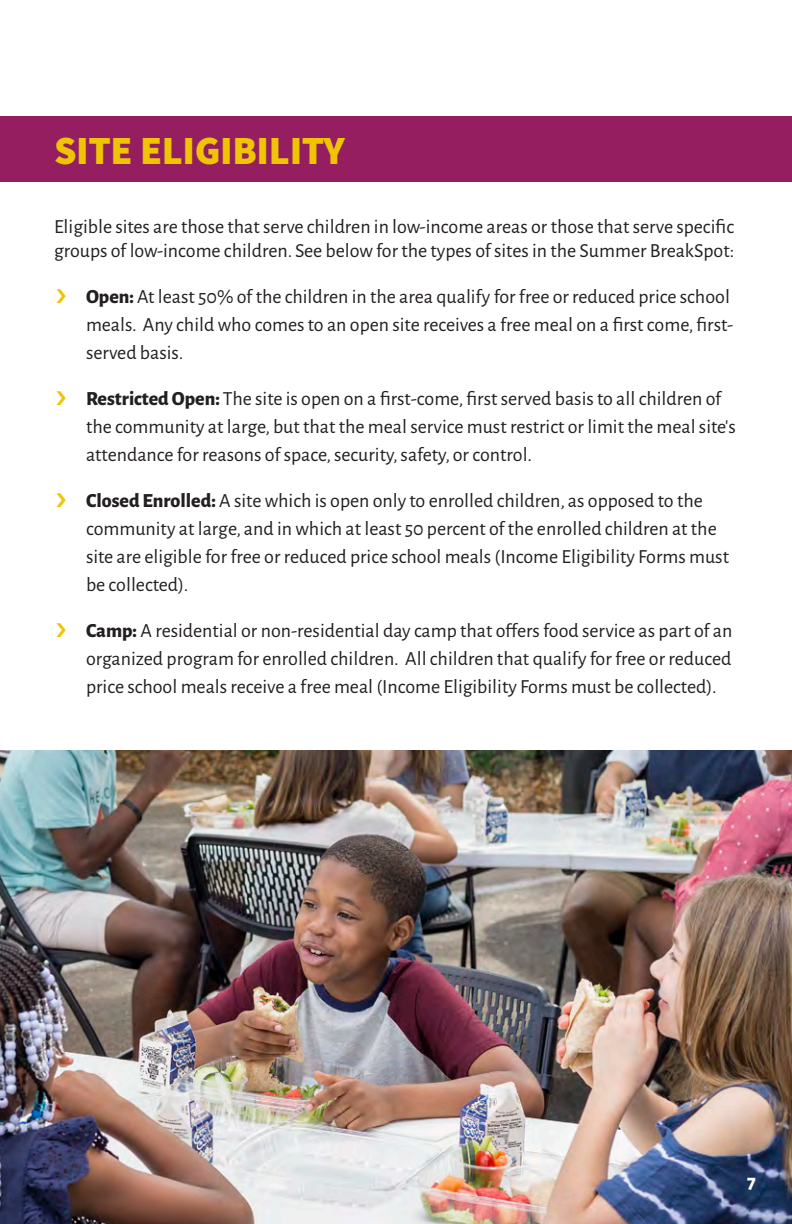
<style>
.page{position:relative;width:792px;height:1224px;background:#fff}
.page>*{position:absolute;margin:0;border:0;box-sizing:border-box;transform-origin:0 0}
.Section_header{font:900 40px "Source Sans Pro";letter-spacing:-.01em;color:#efc405}
.Body_text{font:20px/28px "Alegreya Sans";color:#231f20}
.t1{font:800 20px "Alegreya Sans";color:#fff}
.s1{font-weight:800}
</style>
<div class="page">
<div style="left:0;top:117px;width:792px;height:65px;background:#951e60"></div>
<img style="left:0;top:750px;width:792px;height:474px">
<p class="Section_header" style="left:54px;top:123px;width:293px">SITE ELIGIBILITY</p>
<p class="Body_text" style="left:54px;top:213px;width:682px;line-height:24px">Eligible sites are those that serve children in low-income areas or those that serve specific groups of low-income children. See below for the types of sites in the Summer BreakSpot:</p>
<p class="Body_text" style="left:86px;top:281px;width:649px"><span class="s1">Open:</span> At least 50% of the children in the area qualify for free or reduced price school meals. Any child who comes to an open site receives a free meal on a first come, first&shy;served basis.</p>
<p class="Body_text" style="left:86px;top:383px;width:651px"><span class="s1">Restricted Open:</span> The site is open on a first-come, first served basis to all children of the community at large, but that the meal service must restrict or limit the meal site’s attendance for reasons of space, security, safety, or control.</p>
<p class="Body_text" style="left:86px;top:485px;width:645px"><span class="s1">Closed Enrolled:</span> A site which is open only to enrolled children, as opposed to the community at large, and in which at least 50 percent of the enrolled children at the site are eligible for free or reduced price school meals (Income Eligibility Forms must be collected).</p>
<p class="Body_text" style="left:86px;top:615px;width:648px;text-align:justify"><span class="s1">Camp:</span> A residential or non-residential day camp that offers food service as part of an organized program for enrolled children. All children that qualify for free or reduced price school meals receive a free meal (Income Eligibility Forms must be collected).</p>
<p class="t1" style="left:747px;top:1166px;width:10px">7</p>
</div>
